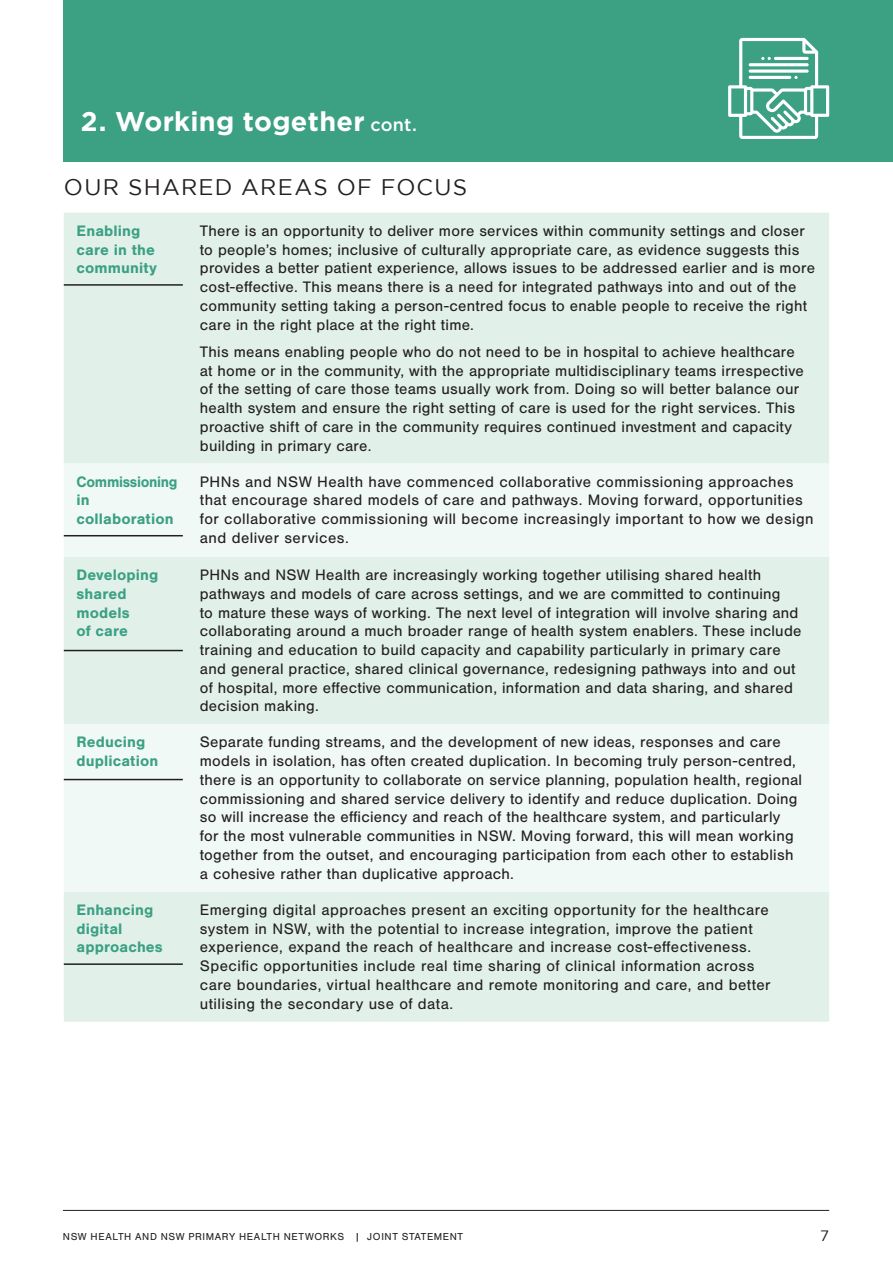
<style>
.page{position:relative;width:893px;height:1263px;background:#fff}
.page>*{position:absolute;margin:0;border:0;box-sizing:border-box;transform-origin:0 0}
.t1{font:700 27px "Gotham";letter-spacing:.01em;color:#fff}
.t2{font:22.5px "Gotham";letter-spacing:.055em;color:#231f20}
.t3{font:15.75px/18.8px "Nimbus San";letter-spacing:.02em;color:#231f20}
.t4{font:700 15.75px/18.8px "Nimbus San";letter-spacing:.005em;color:#3ca083}
.t5{font:700 15.75px/18.8px "Nimbus San";letter-spacing:.005em;color:#3ca083;scale:.94 1}
.t6{font:15px "Gotham";color:#231f20}
.t7{font:10.5px "Nimbus San";letter-spacing:.06em;color:#231f20}
.s1{font-weight:500;font-size:18px}
</style>
<div class="page">
<hr style="left:63px;top:1210px;width:766px;height:1px;background:#231f20">
<div style="left:64px;top:213px;width:765px;height:809px;background:#e1f1ea"></div>
<svg style="left:64px;top:463px;width:765px;height:429px;fill:#f0f9f5"></svg>
<hr style="left:64px;top:284px;width:119px;height:2px;background:#231f20">
<hr style="left:64px;top:535px;width:119px;height:1px;background:#231f20">
<hr style="left:64px;top:963px;width:119px;height:2px;background:#231f20">
<hr style="left:64px;top:779px;width:119px;height:1px;background:#231f20">
<hr style="left:64px;top:650px;width:119px;height:1px;background:#231f20">
<div style="left:64px;top:0;width:829px;height:162px;background:#3ca083"></div>
<svg style="left:728px;top:38px;width:101px;height:101px"></svg>
<h1 class="t1" style="left:81px;top:106px;width:338px">2. Working together <span class="s1">cont.</span></h1>
<h2 class="t2" style="left:64px;top:175px;width:405px">OUR SHARED AREAS OF FOCUS</h2>
<p class="t4" style="left:77px;top:221px;width:82px">Enabling care in the community</p>
<p class="t3" style="left:200px;top:222px;width:617px">There is an opportunity to deliver more services within community settings and closer to people’s homes; inclusive of culturally appropriate care, as evidence suggests this provides a better patient experience, allows issues to be addressed earlier and is more cost-effective. This means there is a need for integrated pathways into and out of the community setting taking a person-centred focus to enable people to receive the right care in the right place at the right time.</p>
<p class="t3" style="left:200px;top:342px;width:605px">This means enabling people who do not need to be in hospital to achieve healthcare at home or in the community, with the appropriate multidisciplinary teams irrespective of the setting of care those teams usually work from. Doing so will better balance our health system and ensure the right setting of care is used for the right services. This proactive shift of care in the community requires continued investment and capacity building in primary care.</p>
<p class="t5" style="left:77px;top:472px;width:109px">Commissioning in collaboration</p>
<p class="t3" style="left:200px;top:472px;width:615px">PHNs and NSW Health have commenced collaborative commissioning approaches that encourage shared models of care and pathways. Moving forward, opportunities for collaborative commissioning will become increasingly important to how we design and deliver services.</p>
<p class="t4" style="left:77px;top:566px;width:83px">Developing shared models<br>of care</p>
<p class="t3" style="left:200px;top:566px;width:603px">PHNs and NSW Health are increasingly working together utilising shared health pathways and models of care across settings, and we are committed to continuing<br>to mature these ways of working. The next level of integration will involve sharing and collaborating around a much broader range of health system enablers. These include training and education to build capacity and capability particularly in primary care and general practice, shared clinical governance, redesigning pathways into and out of hospital, more effective communication, information and data sharing, and shared decision making.</p>
<p class="t4" style="left:77px;top:733px;width:83px">Reducing duplication</p>
<p class="t3" style="left:200px;top:733px;width:604px">Separate funding streams, and the development of new ideas, responses and care models in isolation, has often created duplication. In becoming truly person-centred, there is an opportunity to collaborate on service planning, population health, regional commissioning and shared service delivery to identify and reduce duplication. Doing so will increase the efficiency and reach of the healthcare system, and particularly for the most vulnerable communities in NSW. Moving forward, this will mean working together from the outset, and encouraging participation from each other to establish a cohesive rather than duplicative approach.</p>
<p class="t4" style="left:77px;top:900px;width:88px">Enhancing digital approaches</p>
<p class="t3" style="left:200px;top:901px;width:572px">Emerging digital approaches present an exciting opportunity for the healthcare system in NSW, with the potential to increase integration, improve the patient experience, expand the reach of healthcare and increase cost-effectiveness.<br>Specific opportunities include real time sharing of clinical information across care boundaries, virtual healthcare and remote monitoring and care, and better utilising the secondary use of data.</p>
<p class="t7" style="left:63px;top:1231px;width:402px">NSW HEALTH AND NSW PRIMARY HEALTH NETWORKS | JOINT STATEMENT</p>
<p class="t6" style="left:820px;top:1227px;width:10px">7</p>
</div>
